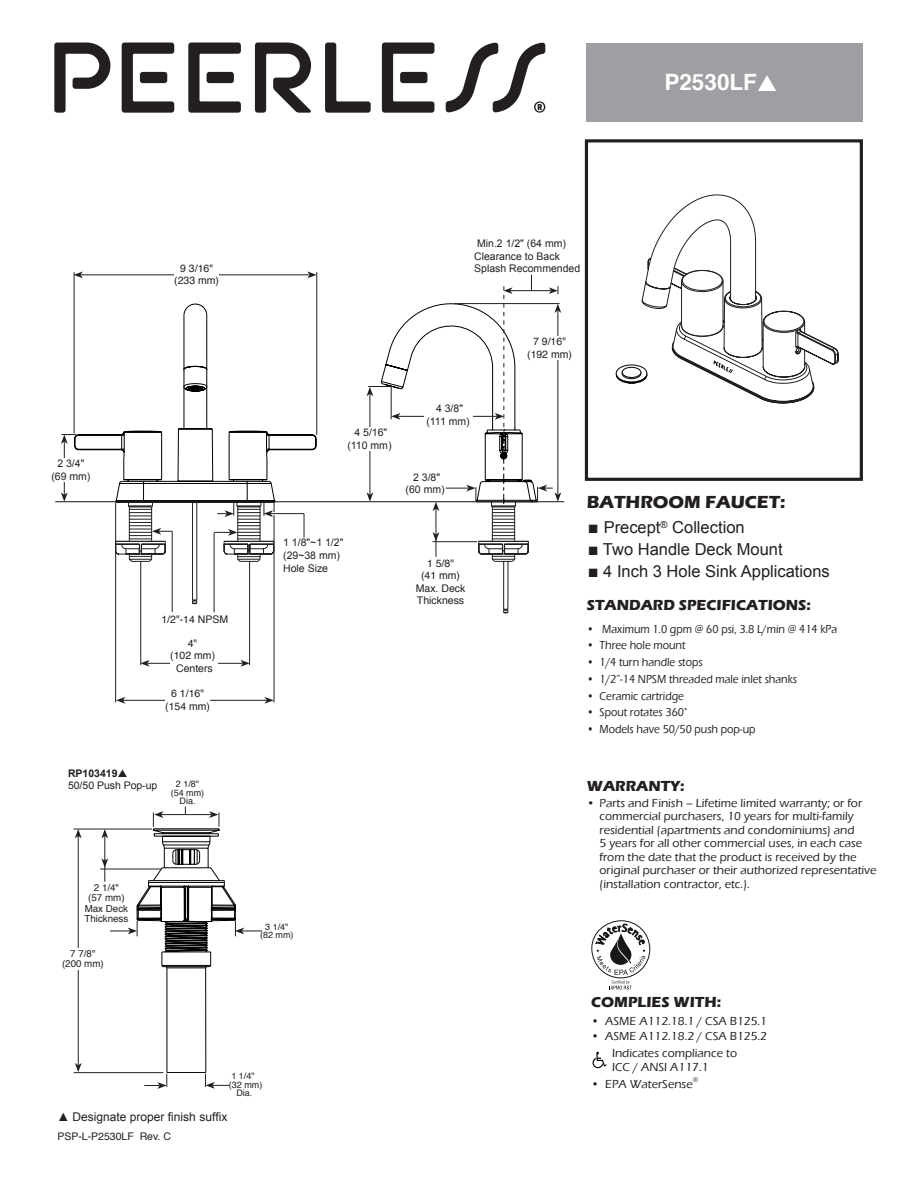
<style>
.page{position:relative;width:918px;height:1188px;background:#fff}
.page>*{position:absolute;margin:0;border:0;box-sizing:border-box;transform-origin:0 0}
.t1{font:700 22.5px "Helvetica";color:#fff}
.t2{font:700 18px "Eras ITC";color:#231f20}
.t3{font:16.5px "Arial";color:#231f20}
.t4{font:700 15px "Eras ITC";color:#231f20}
.t5{font:500 12px/13.5px "Eras ITC";color:#231f20}
.t6{font:500 12px "Eras ITC";color:#231f20;scale:.9 1}
.t7{font:12px "Arial";color:#231f20}
.t8{font:10.5px/12.6px "Arial";color:#231f20;text-align:center}
.t9{font:10.5px/12.6px "Helvetica";color:#231f20;text-align:center}
.t10{font:700 10.5px "Arial";color:#231f20}
.t11{font:9.75px/10.5px "Helvetica";color:#231f20;text-align:center}
.t12{font:9px/8.2px "Helvetica";color:#231f20;text-align:center}
.t13{font:500 7.05px "Eras ITC";color:#231f20}
.s1{font-size:18px}
</style>
<div class="page">
<svg style="left:74px;top:303px;width:243px;height:200px"></svg>
<svg style="left:183px;top:366px;width:87px;height:87px"></svg>
<div style="left:585px;top:139px;width:278px;height:342px;border:3px solid #231f20"></div>
<div style="left:586px;top:43px;width:277px;height:79px;background:#9d9fa2"></div>
<hr style="left:55px;top:501px;width:509px;height:1px;background:#231f20">
<svg style="left:54px;top:43px;width:57px;height:70px"></svg>
<svg style="left:122px;top:43px;width:52px;height:70px"></svg>
<div style="left:140px;top:72px;width:27px;height:11px;background:#231f20;border-radius:3px"></div>
<svg style="left:188px;top:43px;width:53px;height:70px"></svg>
<div style="left:207px;top:72px;width:27px;height:11px;background:#231f20;border-radius:3px"></div>
<svg style="left:382px;top:43px;width:52px;height:70px"></svg>
<div style="left:400px;top:72px;width:27px;height:11px;background:#231f20;border-radius:3px"></div>
<svg style="left:325px;top:43px;width:46px;height:70px"></svg>
<svg style="left:255px;top:43px;width:56px;height:70px"></svg>
<svg style="left:446px;top:43px;width:99px;height:70px"></svg>
<svg style="left:616px;top:195px;width:222px;height:208px"></svg>
<hr style="left:140px;top:561px;width:1px;height:104px;background:#231f20">
<hr style="left:249px;top:561px;width:1px;height:104px;background:#231f20">
<hr style="left:147px;top:663px;width:96px;height:1px;background:#231f20">
<svg style="left:140px;top:660px;width:10px;height:7px"></svg>
<svg style="left:240px;top:660px;width:10px;height:7px"></svg>
<div style="left:170px;top:638px;width:47px;height:36px;background:#fff"></div>
<hr style="left:115px;top:503px;width:1px;height:199px;background:#231f20">
<hr style="left:274px;top:502px;width:1px;height:200px;background:#231f20">
<hr style="left:123px;top:700px;width:144px;height:1px;background:#231f20">
<svg style="left:116px;top:697px;width:9px;height:7px"></svg>
<svg style="left:264px;top:697px;width:10px;height:7px"></svg>
<div style="left:165px;top:688px;width:45px;height:26px;background:#fff"></div>
<hr style="left:172px;top:531px;width:1px;height:81px;background:#231f20">
<hr style="left:214px;top:533px;width:1px;height:79px;background:#231f20">
<hr style="left:74px;top:272px;width:1px;height:161px;background:#231f20">
<hr style="left:316px;top:272px;width:1px;height:163px;background:#231f20">
<hr style="left:80px;top:275px;width:230px;height:1px;background:#231f20">
<svg style="left:74px;top:271px;width:9px;height:7px"></svg>
<svg style="left:307px;top:271px;width:10px;height:7px"></svg>
<div style="left:174px;top:263px;width:45px;height:23px;background:#fff"></div>
<hr style="left:271px;top:513px;width:33px;height:1px;background:#231f20">
<svg style="left:115px;top:502px;width:164px;height:103px"></svg>
<svg style="left:304px;top:514px;width:1px;height:23px"></svg>
<hr style="left:64px;top:441px;width:1px;height:54px;background:#231f20">
<svg style="left:61px;top:434px;width:15px;height:10px"></svg>
<svg style="left:61px;top:492px;width:7px;height:10px"></svg>
<div style="left:51px;top:458px;width:40px;height:24px;background:#fff"></div>
<svg style="left:367px;top:275px;width:194px;height:338px"></svg>
<div style="left:345px;top:427px;width:49px;height:24px;background:#fff"></div>
<hr style="left:74px;top:1072px;width:89px;height:1px;background:#231f20">
<hr style="left:74px;top:829px;width:78px;height:1px;background:#231f20">
<hr style="left:78px;top:836px;width:1px;height:229px;background:#231f20">
<svg style="left:75px;top:829px;width:7px;height:9px"></svg>
<svg style="left:75px;top:1063px;width:7px;height:9px"></svg>
<div style="left:62px;top:949px;width:42px;height:21px;background:#fff"></div>
<hr style="left:100px;top:869px;width:61px;height:1px;background:#231f20">
<svg style="left:101px;top:807px;width:161px;height:282px"></svg>
<svg style="left:593px;top:1052px;width:14px;height:16px"></svg>
<svg style="left:592px;top:921px;width:58px;height:69px"></svg>
<h1 class="t1" style="left:664px;top:64px;width:114px">P2530LF▲</h1>
<p class="t9" style="left:174px;top:262px;width:46px">9 3/16" (233 mm)</p>
<p class="t8" style="left:474px;top:237px;width:108px;text-align:left">Min.2 1/2" (64 mm)<br>Clearance to Back<br>Splash Recommended</p>
<p class="t8" style="left:51px;top:457px;width:41px">2 3/4" (69 mm)</p>
<p class="t9" style="left:161px;top:613px;width:68px">1/2"-14 NPSM</p>
<p class="t9" style="left:170px;top:637px;width:46px">4"<br>(102 mm)<br>Centers</p>
<p class="t9" style="left:165px;top:687px;width:46px">6 1/16" (154 mm)</p>
<p class="t10" style="left:68px;top:767px;width:51px">RP103419</p>
<p class="t8" style="left:68px;top:779px;width:91px">50/50 Push Pop-up</p>
<p class="t12" style="left:171px;top:780px;width:35px">2 1/8" (54 mm)<br>Dia.</p>
<p class="t11" style="left:85px;top:882px;width:45px">2 1/4"<br>(57 mm)<br>Max Deck<br>Thickness</p>
<p class="t11" style="left:62px;top:949px;width:43px">7 7/8" (200 mm)</p>
<p class="t8" style="left:347px;top:426px;width:46px">4 5/16" (110 mm)</p>
<p class="t8" style="left:426px;top:402px;width:45px">4 3/8" (111 mm)</p>
<p class="t8" style="left:406px;top:471px;width:41px">2 3/8" (60 mm)</p>
<p class="t8" style="left:283px;top:537px;width:62px;text-align:left">1 1/8"~1 1/2" (29~38 mm)<br>Hole Size</p>
<p class="t9" style="left:416px;top:557px;width:51px">1 5/8"<br>(41 mm)<br>Max. Deck<br>Thickness</p>
<p class="t12" style="left:260px;top:923px;width:35px">3 1/4" (82 mm)</p>
<p class="t12" style="left:229px;top:1072px;width:35px">1 1/4" (32 mm)<br>Dia.</p>
<p class="t7" style="left:57px;top:1109px;width:171px">▲ Designate proper finish suffix</p>
<p class="t9" style="left:57px;top:1130px;width:115px">PSP-L-P2530LF Rev. C</p>
<p class="t9" style="left:527px;top:336px;width:46px">7 9/16" (192 mm)</p>
<h2 class="t2" style="left:587px;top:492px;width:200px">BATHROOM FAUCET:</h2>
<h3 class="t3" style="left:588px;top:517px;width:158px"><span class="s1">■</span> Precept<sup>®</sup> Collection</h3>
<h3 class="t3" style="left:588px;top:538px;width:196px"><span class="s1">■</span> Two Handle Deck Mount</h3>
<h3 class="t3" style="left:588px;top:560px;width:243px"><span class="s1">■</span> 4 Inch 3 Hole Sink Applications</h3>
<p class="t4" style="left:587px;top:597px;width:226px">STANDARD SPECIFICATIONS:</p>
<p class="t6" style="left:587px;top:622px;width:280px">• Maximum 1.0 gpm @ 60 psi, 3.8 L/min @ 414 kPa</p>
<p class="t6" style="left:587px;top:639px;width:111px">• Three hole mount</p>
<p class="t6" style="left:587px;top:656px;width:130px">• 1/4 turn handle stops</p>
<p class="t6" style="left:587px;top:672px;width:235px">• 1/2”-14 NPSM threaded male inlet shanks</p>
<p class="t6" style="left:587px;top:689px;width:110px">• Ceramic cartridge</p>
<p class="t6" style="left:587px;top:706px;width:113px">• Spout rotates 360°</p>
<p class="t6" style="left:587px;top:722px;width:189px">• Models have 50/50 push pop-up</p>
<p class="t4" style="left:587px;top:778px;width:99px">WARRANTY:</p>
<p class="t5" style="left:600px;top:796px;width:279px;text-indent:-13px">• Parts and Finish – Lifetime limited warranty; or for commercial purchasers, 10 years for multi-family residential (apartments and condominiums) and<br>5 years for all other commercial uses, in each case from the date that the product is received by the original purchaser or their authorized representative (installation contractor, etc.).</p>
<p class="t4" style="left:591px;top:994px;width:131px">COMPLIES WITH:</p>
<p class="t5" style="left:591px;top:1015px;width:177px">• ASME A112.18.1 / CSA B125.1</p>
<p class="t5" style="left:591px;top:1029px;width:177px">• ASME A112.18.2 / CSA B125.2</p>
<p class="t5" style="left:591px;top:1077px;width:103px">• EPA WaterSense</p>
<p class="t13" style="left:693px;top:1076px;width:7px">®</p>
<p class="t5" style="left:612px;top:1046px;width:127px;line-height:14.4px">Indicates compliance to<br>ICC / ANSI A117.1</p>
</div>
